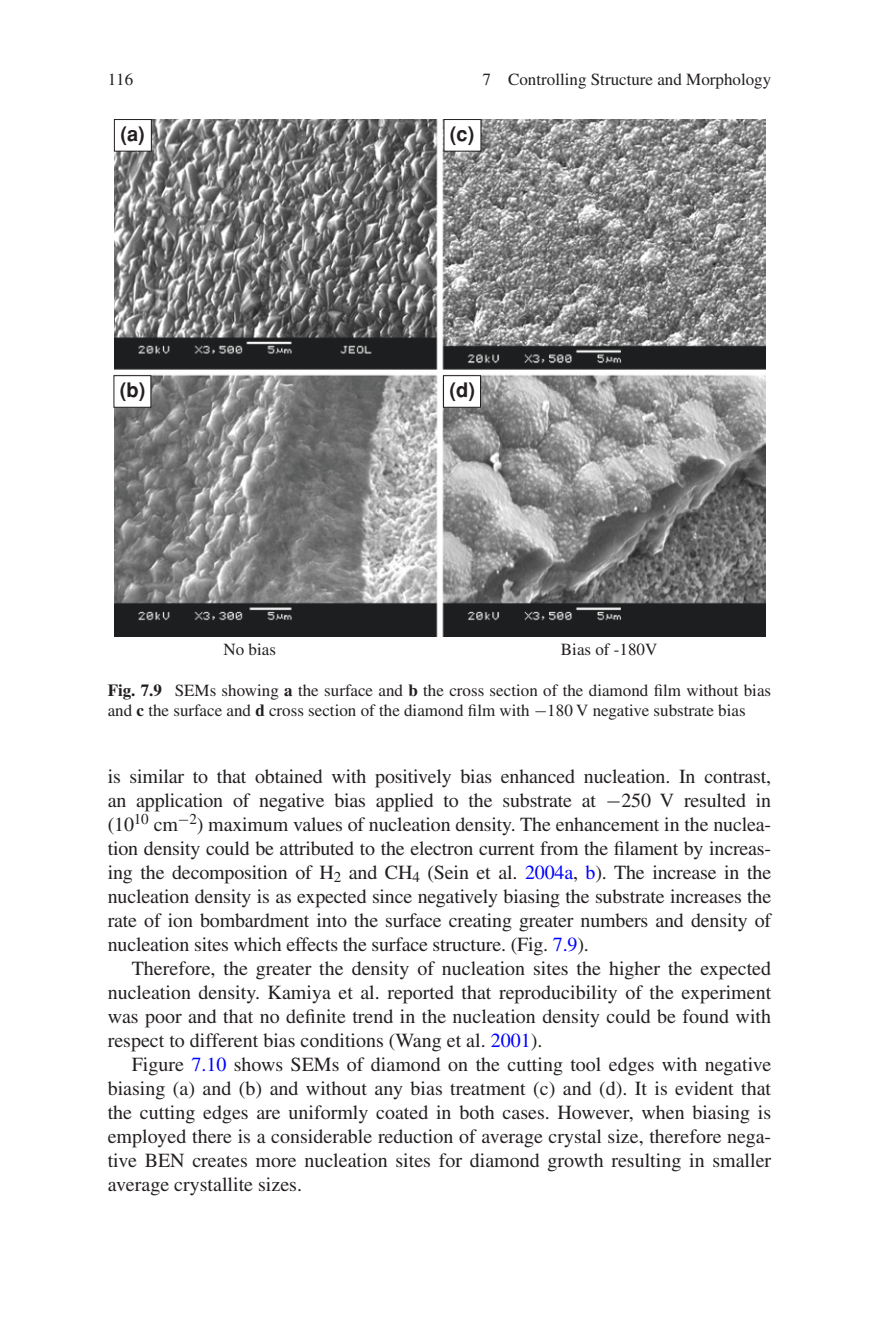
<style>
.page{position:relative;width:879px;height:1333px;background:#fff}
.page>*{position:absolute;margin:0;border:0;box-sizing:border-box;transform-origin:0 0}
.t1{font:22px "Times";color:#231f20}
.t2{font:20px/24px "Times";color:#231f20;text-align:justify}
.t3{font:700 20px "Helvetica";color:#231f20}
.t4{font:17px/20px "Times";color:#231f20}
.s1{font-weight:700}
.s2{font-family:"MTSY"}
.s3{color:#00f}
</style>
<div class="page">
<img style="left:114px;top:120px;width:651px;height:516px">
<div style="left:114px;top:119px;width:37px;height:32px;background:#fff"></div>
<div style="left:114px;top:119px;width:38px;height:32px;border:1px solid #231f20"></div>
<div style="left:444px;top:119px;width:37px;height:32px;background:#fff"></div>
<div style="left:443px;top:119px;width:38px;height:32px;border:1px solid #231f20"></div>
<div style="left:113px;top:375px;width:38px;height:32px;background:#fff"></div>
<div style="left:443px;top:375px;width:38px;height:32px;background:#fff;border:1px solid #231f20"></div>
<p class="t4" style="left:108px;top:69px;width:27px">116</p>
<p class="t4" style="left:483px;top:69px;width:290px">7 Controlling Structure and Morphology</p>
<p class="t3" style="left:120px;top:122px;width:26px">(a)</p>
<p class="t3" style="left:450px;top:122px;width:26px">(c)</p>
<p class="t1" style="left:128px;top:128px;width:26px">(a)</p>
<p class="t3" style="left:120px;top:378px;width:27px">(b)</p>
<p class="t3" style="left:449px;top:378px;width:27px">(d)</p>
<p class="t4" style="left:223px;top:638px;width:54px">No bias</p>
<p class="t4" style="left:561px;top:638px;width:98px">Bias of -180V</p>
<p class="t4" style="left:108px;top:679px;width:665px"><span class="s1">Fig. 7.9</span> SEMs showing <span class="s1">a</span> the surface and <span class="s1">b</span> the cross section of the diamond film without bias and <span class="s1">c</span> the surface and <span class="s1">d</span> cross section of the diamond film with <span class="s2">−</span>180 V negative substrate bias</p>
<p class="t2" style="left:108px;top:764px;width:665px">is similar to that obtained with positively bias enhanced nucleation. In contrast, an application of negative bias applied to the substrate at <span class="s2">−</span>250 V resulted in (10<sup>10</sup> cm<sup>−</sup><sup>2</sup>) maximum values of nucleation density. The enhancement in the nuclea&shy;tion density could be attributed to the electron current from the filament by increas&shy;ing the decomposition of H<sub>2</sub> and CH<sub>4</sub> (Sein et al. <span class="s3">2004a</span>, <span class="s3">b</span>). The increase in the nucleation density is as expected since negatively biasing the substrate increases the rate of ion bombardment into the surface creating greater numbers and density of nucleation sites which effects the surface structure. (Fig. <span class="s3">7.9</span>).</p>
<p class="t2" style="left:108px;top:956px;width:665px;text-indent:24px">Therefore, the greater the density of nucleation sites the higher the expected nucleation density. Kamiya et al. reported that reproducibility of the experiment was poor and that no definite trend in the nucleation density could be found with respect to different bias conditions (Wang et al. <span class="s3">2001</span>).</p>
<p class="t2" style="left:108px;top:1052px;width:665px;text-indent:24px">Figure <span class="s3">7.10</span> shows SEMs of diamond on the cutting tool edges with negative biasing (a) and (b) and without any bias treatment (c) and (d). It is evident that the cutting edges are uniformly coated in both cases. However, when biasing is employed there is a considerable reduction of average crystal size, therefore nega&shy;tive BEN creates more nucleation sites for diamond growth resulting in smaller average crystallite sizes.</p>
</div>
